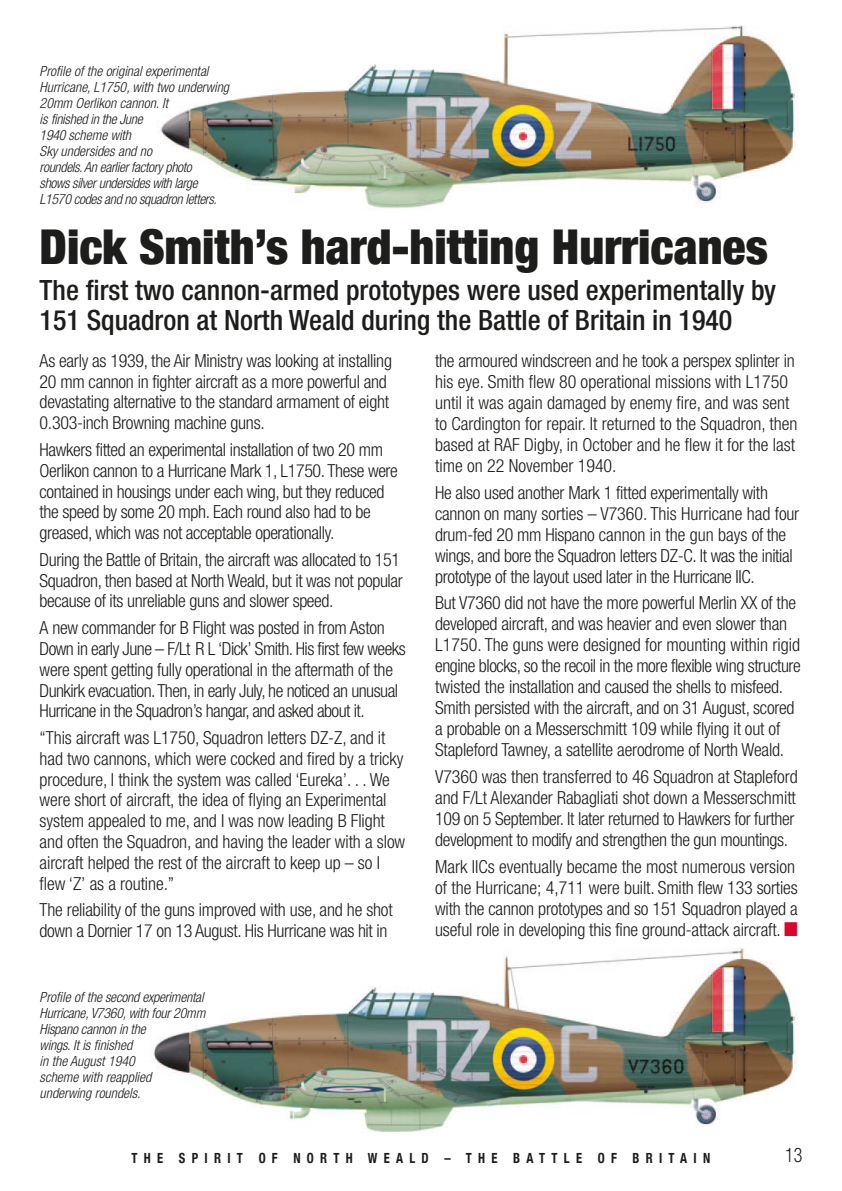
<style>
.page{position:relative;width:842px;height:1191px;background:#fff}
.page>*{position:absolute;margin:0;border:0;box-sizing:border-box;transform-origin:0 0}
.t1{font:900 condensed 48px "Helvetica Neue";color:#1d1d1b}
.t2{font:500 condensed 28px/30px "Helvetica Neue";color:#1d1d1b}
.t3{font:300 condensed 20px "Helvetica Neue";color:#1d1d1b;scale:.9 1}
.t4{font:300 condensed 18px/21px "Helvetica Neue";letter-spacing:-.015em;color:#1d1d1b}
.t5{font:italic 300 condensed 14px/16px "Helvetica Neue";letter-spacing:-.025em;color:#1d1d1b}
.t6{font:italic 300 condensed 14px/16px "Helvetica Neue";letter-spacing:-.1em;color:#1d1d1b}
.t7{font:700 condensed 14px "Helvetica Neue";letter-spacing:.5em;color:#1d1d1b;scale:.9 1}
.s1{color:#da062b}
</style>
<div class="page">
<img style="left:153px;top:948px;width:645px;height:184px">
<img style="left:160px;top:25px;width:636px;height:185px">
<p class="t5" style="left:40px;top:64px;width:194px">Profile ofthe originalexperimental<br>Hurricane,L1750,with two underwing<br>20mm Oerlikon cannon.It<br>isfinished in the June<br>1940 scheme with<br>Sky undersides and no<br>roundels.An earlierfactory photo showssilverundersideswith large<br>L1570 codesand no squadron letters.</p>
<h1 class="t1" style="left:40px;top:217px;width:730px">Dick Smith’s hard-hitting Hurricanes</h1>
<h3 class="t2" style="left:40px;top:277px;width:738px">The first two cannon-armed prototypes were used experimentally by<br>151 Squadron at North Weald during the Battle of Britain in 1940</h3>
<p class="t4" style="left:40px;top:351px;width:354px">As early as 1939, the Air Ministry was looking at installing 20 mm cannon in fighter aircraft as a more powerful and devastating alternative to the standard armament of eight 0.303-inch Browning machine guns.</p>
<p class="t4" style="left:40px;top:440px;width:360px">Hawkers fitted an experimental installation of two 20 mm Oerlikon cannon to a Hurricane Mark 1, L1750. These were contained in housings under each wing, but they reduced the speed by some 20 mph. Each round also had to be greased, which was not acceptable operationally.</p>
<p class="t4" style="left:40px;top:550px;width:365px">During the Battle of Britain, the aircraft was allocated to 151<br>Squadron, then based at North Weald, but it was not popular because of its unreliable guns and slower speed.</p>
<p class="t4" style="left:40px;top:618px;width:368px">A new commander for B Flight was posted in from Aston Down in early June – F/Lt R L ‘Dick’ Smith. His first few weeks were spent getting fully operational in the aftermath of the Dunkirk evacuation. Then, in early July, he noticed an unusual Hurricane in the Squadron’s hangar, and asked about it.</p>
<p class="t4" style="left:40px;top:728px;width:367px">“This aircraft was L1750, Squadron letters DZ-Z, and it had two cannons, which were cocked and fired by a tricky procedure, I think the system was called ‘Eureka’. . . We were short of aircraft, the idea of flying an Experimental system appealed to me, and I was now leading B Flight and often the Squadron, and having the leader with a slow aircraft helped the rest of the aircraft to keep up – so I flew ‘Z’ as a routine.”</p>
<p class="t4" style="left:40px;top:901px;width:355px">The reliability of the guns improved with use, and he shot down a Dornier 17 on 13 August. His Hurricane was hit in</p>
<p class="t4" style="left:435px;top:351px;width:364px">the armoured windscreen and he took a perspex splinter in his eye. Smith flew 80 operational missions with L1750 until it was again damaged by enemy fire, and was sent to Cardington for repair. It returned to the Squadron, then based at RAF Digby, in October and he flew it for the last time on 22 November 1940.</p>
<p class="t4" style="left:435px;top:483px;width:366px">He also used another Mark 1 fitted experimentally with cannon on many sorties – V7360. This Hurricane had four drum-fed 20 mm Hispano cannon in the gun bays of the wings, and bore the Squadron letters DZ-C. It was the initial prototype of the layout used later in the Hurricane IIC.</p>
<p class="t4" style="left:435px;top:594px;width:367px">But V7360 did not have the more powerful Merlin XX of the developed aircraft, and was heavier and even slower than L1750. The guns were designed for mounting within rigid engine blocks, so the recoil in the more flexible wing structure twisted the installation and caused the shells to misfeed.<br>Smith persisted with the aircraft, and on 31 August, scored a probable on a Messerschmitt 109 while flying it out of Stapleford Tawney, a satellite aerodrome of North Weald.</p>
<p class="t4" style="left:435px;top:767px;width:364px">V7360 was then transferred to 46 Squadron at Stapleford and F/Lt Alexander Rabagliati shot down a Messerschmitt 109 on 5 September. It later returned to Hawkers for further development to modify and strengthen the gun mountings.</p>
<p class="t4" style="left:435px;top:857px;width:364px">Mark IICs eventually became the most numerous version of the Hurricane; 4,711 were built. Smith flew 133 sorties with the cannon prototypes and so 151 Squadron played a useful role in developing this fine ground-attack aircraft. <span class="s1">■</span></p>
<p class="t6" style="left:40px;top:990px;width:170px">Profile ofthe second experimental<br>Hurricane,V7360,with four20mm<br>Hispano cannon in the wings.Itisfinished<br>in the August1940<br>scheme with reapplied underwing roundels.</p>
<p class="t7" style="left:132px;top:1149px;width:645px">THE SPIRIT OF NORTH WEALD – THE BATTLE OF BRITAIN</p>
<p class="t3" style="left:785px;top:1147px;width:20px">13</p>
</div>
